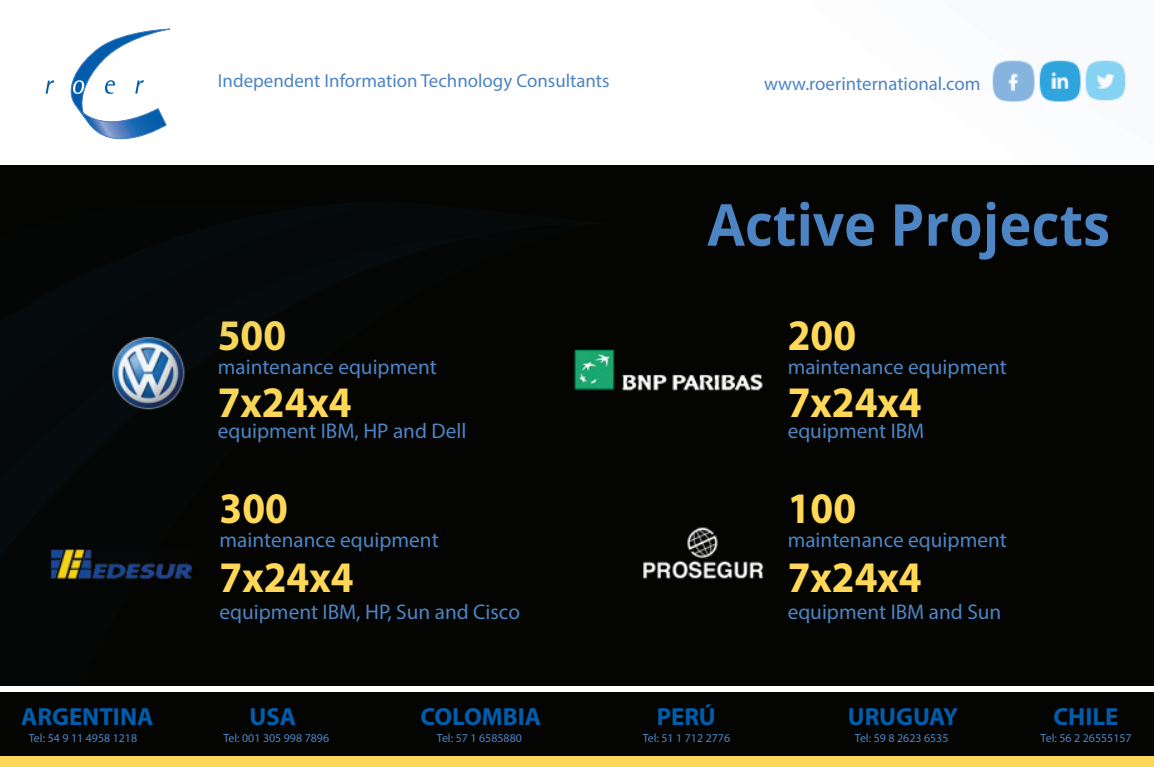
<style>
.page{position:relative;width:1154px;height:767px;background:#fff}
.page>*{position:absolute;margin:0;border:0;box-sizing:border-box;transform-origin:0 0}
.t1{font:700 57.88px "Open Sans";color:#4d84c4;scale:.94 1}
.t2{font:700 43.75px "Myriad Pro";color:#fed856;scale:.94 1}
.t3{font:700 24.75px "Myriad Pro";color:#015dab}
.t4{font:21.25px "Myriad Pro";color:#4d84c4}
.t5{font:18.88px "Myriad Pro";color:#4d84c4}
.t6{font:11.88px "Myriad Pro";color:#4d84c4}
</style>
<div class="page">
<div style="left:0;top:164px;width:1154px;height:521px;background:#040503"></div>
<svg style="left:46px;top:80px;width:8px;height:14px"></svg>
<svg style="left:70px;top:29px;width:89px;height:111px"></svg>
<svg style="left:159px;top:28px;width:995px;height:137px"></svg>
<div style="left:0;top:753px;width:1154px;height:13px;background:#fed856"></div>
<img style="left:622px;top:373px;width:141px;height:18px">
<img style="left:643px;top:527px;width:121px;height:52px">
<svg style="left:0;top:223px;width:613px;height:356px"></svg>
<div style="left:0;top:692px;width:1154px;height:63px;background:#040503"></div>
<p class="t5" style="left:218px;top:69px;width:393px">Independent Information Technology Consultants</p>
<p class="t5" style="left:764px;top:72px;width:218px">www.roerinternational.com</p>
<h1 class="t1" style="left:707px;top:184px;width:430px">Active Projects</h1>
<h2 class="t2" style="left:218px;top:306px;width:74px">500</h2>
<p class="t4" style="left:218px;top:354px;width:221px">maintenance equipment</p>
<h2 class="t2" style="left:218px;top:373px;width:144px">7x24x4</h2>
<p class="t4" style="left:218px;top:417px;width:250px">equipment IBM, HP and Dell</p>
<h2 class="t2" style="left:788px;top:306px;width:74px">200</h2>
<p class="t4" style="left:788px;top:354px;width:221px">maintenance equipment</p>
<h2 class="t2" style="left:788px;top:373px;width:144px">7x24x4</h2>
<p class="t4" style="left:788px;top:417px;width:138px">equipment IBM</p>
<h2 class="t2" style="left:220px;top:479px;width:74px">300</h2>
<p class="t4" style="left:220px;top:526px;width:221px">maintenance equipment</p>
<h2 class="t2" style="left:220px;top:548px;width:144px">7x24x4</h2>
<p class="t4" style="left:220px;top:598px;width:302px">equipment IBM, HP, Sun and Cisco</p>
<h2 class="t2" style="left:788px;top:479px;width:74px">100</h2>
<p class="t4" style="left:788px;top:526px;width:221px">maintenance equipment</p>
<h2 class="t2" style="left:788px;top:548px;width:144px">7x24x4</h2>
<p class="t4" style="left:788px;top:598px;width:215px">equipment IBM and Sun</p>
<p class="t3" style="left:21px;top:700px;width:134px">ARGENTINA</p>
<p class="t3" style="left:249px;top:700px;width:48px">USA</p>
<p class="t3" style="left:420px;top:700px;width:122px">COLOMBIA</p>
<p class="t3" style="left:657px;top:700px;width:61px">PERÚ</p>
<p class="t3" style="left:848px;top:700px;width:112px">URUGUAY</p>
<p class="t3" style="left:1053px;top:700px;width:66px">CHILE</p>
<p class="t6" style="left:29px;top:730px;width:110px">Tel: 54 9 11 4958 1218</p>
<p class="t6" style="left:223px;top:730px;width:107px">Tel: 001 305 998 7896</p>
<p class="t6" style="left:437px;top:730px;width:86px">Tel: 57 1 6585880</p>
<p class="t6" style="left:643px;top:730px;width:89px">Tel: 51 1 712 2776</p>
<p class="t6" style="left:855px;top:730px;width:95px">Tel: 59 8 2623 6535</p>
<p class="t6" style="left:1040px;top:730px;width:93px">Tel: 56 2 26555157</p>
</div>
